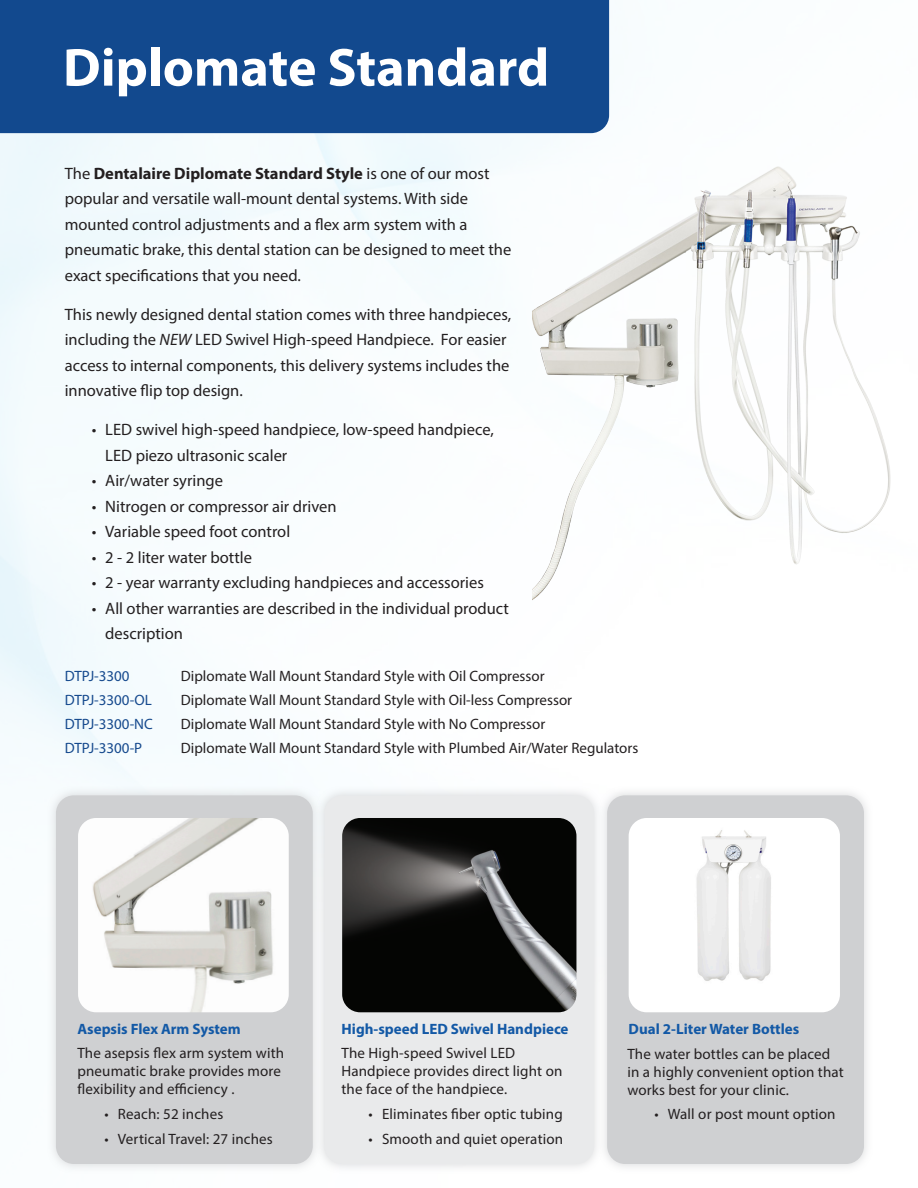
<style>
.page{position:relative;width:918px;height:1188px;background:#fff}
.page>*{position:absolute;margin:0;border:0;box-sizing:border-box;transform-origin:0 0}
.t1{font:700 54px "Myriad Pro";color:#fff}
.t2{font:16.5px/25.5px "Myriad Pro";color:#231f20}
.t3{font:15px/18px "Myriad Pro";letter-spacing:.01em;color:#231f20}
.t4{font:700 15px "Myriad Pro";color:#1359a6}
.t5{font:15px "Myriad Pro";color:#164a8e}
.s1{font-weight:700}
.s2{font-style:italic}
</style>
<div class="page">
<img style="left:532px;top:139px;width:359px;height:462px">
<div style="left:0;top:0;width:609px;height:133px;background:#12498e"></div>
<div style="left:46px;top:786px;width:277px;height:388px;background:#f2f6f7"></div>
<div style="left:56px;top:795px;width:257px;height:369px;background:#cfd0d2;border-radius:18px"></div>
<img style="left:78px;top:818px;width:211px;height:194px">
<div style="left:315px;top:786px;width:289px;height:388px;background:#f3f4f5"></div>
<div style="left:324px;top:795px;width:270px;height:369px;background:#e9eaeb;border-radius:18px"></div>
<img style="left:342px;top:818px;width:234px;height:194px">
<div style="left:597px;top:786px;width:277px;height:388px;background:#f7f7f8"></div>
<div style="left:607px;top:795px;width:257px;height:369px;background:#cfd0d2;border-radius:18px"></div>
<img style="left:629px;top:818px;width:211px;height:194px">
<p class="t1" style="left:63px;top:32px;width:488px">Diplomate Standard</p>
<p class="t2" style="left:65px;top:160px;width:448px">The <span class="s1">Dentalaire Diplomate Standard Style</span> is one of our most popular and versatile wall-mount dental systems. With side mounted control adjustments and a flex arm system with a pneumatic brake, this dental station can be designed to meet the exact specifications that you need.</p>
<p class="t2" style="left:65px;top:301px;width:448px">This newly designed dental station comes with three handpieces, including the <span class="s2">NEW</span> LED Swivel High-speed Handpiece. For easier access to internal components, this delivery systems includes the innovative flip top design.</p>
<p class="t2" style="left:105px;top:416px;width:390px;text-indent:-13px">• LED swivel high-speed handpiece, low-speed handpiece,<br>LED piezo ultrasonic scaler</p>
<p class="t2" style="left:92px;top:467px;width:133px">• Air/water syringe</p>
<p class="t2" style="left:92px;top:493px;width:246px">• Nitrogen or compressor air driven</p>
<p class="t2" style="left:92px;top:518px;width:200px">• Variable speed foot control</p>
<p class="t2" style="left:92px;top:544px;width:162px">• 2 - 2 liter water bottle</p>
<p class="t2" style="left:92px;top:569px;width:394px">• 2 - year warranty excluding handpieces and accessories</p>
<p class="t2" style="left:105px;top:595px;width:405px;text-indent:-13px">• All other warranties are described in the individual product description</p>
<p class="t5" style="left:65px;top:667px;width:66px">DTPJ-3300</p>
<p class="t5" style="left:65px;top:691px;width:89px">DTPJ-3300-OL</p>
<p class="t5" style="left:65px;top:715px;width:90px">DTPJ-3300-NC</p>
<p class="t5" style="left:65px;top:739px;width:79px">DTPJ-3300-P</p>
<p class="t3" style="left:181px;top:667px;width:365px">Diplomate Wall Mount Standard Style with Oil Compressor</p>
<p class="t3" style="left:181px;top:691px;width:393px">Diplomate Wall Mount Standard Style with Oil-less Compressor</p>
<p class="t3" style="left:181px;top:715px;width:366px">Diplomate Wall Mount Standard Style with No Compressor</p>
<p class="t3" style="left:181px;top:739px;width:459px">Diplomate Wall Mount Standard Style with Plumbed Air/Water Regulators</p>
<p class="t4" style="left:77px;top:1019px;width:165px">Asepsis Flex Arm System</p>
<p class="t3" style="left:77px;top:1044px;width:208px">The asepsis flex arm system with pneumatic brake provides more flexibility and efficiency .</p>
<p class="t3" style="left:104px;top:1105px;width:120px">• Reach: 52 inches</p>
<p class="t3" style="left:104px;top:1130px;width:170px">• Vertical Travel: 27 inches</p>
<p class="t4" style="left:342px;top:1019px;width:229px">High-speed LED Swivel Handpiece</p>
<p class="t3" style="left:342px;top:1044px;width:222px">The High-speed Swivel LED<br>Handpiece provides direct light on the face of the handpiece.</p>
<p class="t3" style="left:369px;top:1105px;width:196px">• Eliminates fiber optic tubing</p>
<p class="t3" style="left:369px;top:1130px;width:196px">• Smooth and quiet operation</p>
<p class="t4" style="left:629px;top:1019px;width:172px">Dual 2-Liter Water Bottles</p>
<p class="t3" style="left:627px;top:1044px;width:218px">The water bottles can be placed in a highly convenient option that works best for your clinic.</p>
<p class="t3" style="left:654px;top:1105px;width:183px">• Wall or post mount option</p>
</div>
